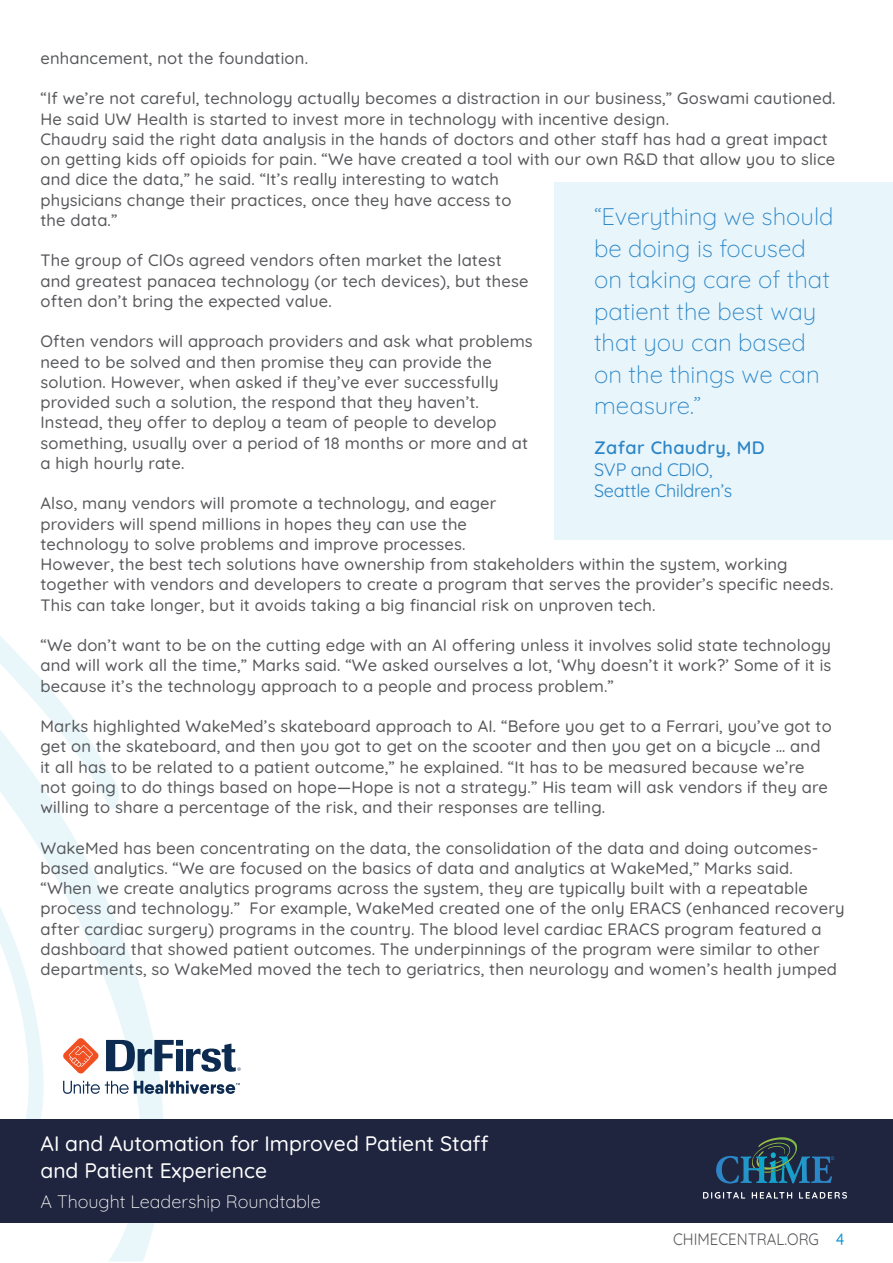
<style>
.page{position:relative;width:893px;height:1263px;background:#fff}
.page>*{position:absolute;margin:0;border:0;box-sizing:border-box;transform-origin:0 0}
.t1{font:300 24px/31.5px "Quicksand";color:#2b86c8}
.t2{font:500 21px/27px "Quicksand";color:#fff}
.t3{font:18px "Quicksand";letter-spacing:-.015em;color:#2b86c8}
.t4{font:300 18px "Quicksand";color:#fff}
.t5{font:600 18px "Quicksand";letter-spacing:.025em;color:#2b86c8}
.t6{font:500 16.5px/20.2px "Quicksand";letter-spacing:.01em;color:#57585b}
.t7{font:16.5px "Quicksand";color:#57585b;scale:.91 1}
.s1{font-weight:500;color:#1398d5}
</style>
<div class="page">
<svg style="left:122px;top:936px;width:67px;height:325px"></svg>
<svg style="left:0;top:636px;width:122px;height:625px"></svg>
<div style="left:0;top:1119px;width:893px;height:104px;background:#1f243f"></div>
<svg style="left:716px;top:1137px;width:118px;height:46px"></svg>
<svg style="left:703px;top:1192px;width:42px;height:7px"></svg>
<svg style="left:752px;top:1192px;width:40px;height:7px"></svg>
<svg style="left:799px;top:1192px;width:48px;height:7px"></svg>
<div style="left:555px;top:182px;width:338px;height:358px;background:#e8f5fa"></div>
<hr style="left:165px;top:1080px;width:3px;height:14px;background:#0d2b51">
<svg style="left:0;top:1081px;width:240px;height:38px"></svg>
<svg style="left:63px;top:1038px;width:36px;height:36px"></svg>
<svg style="left:106px;top:1040px;width:68px;height:31px"></svg>
<div style="left:176px;top:1049px;width:7px;height:22px;background:#0d2b51"></div>
<div style="left:176px;top:1040px;width:7px;height:6px;background:#0d2b51"></div>
<svg style="left:186px;top:1043px;width:55px;height:29px"></svg>
<p class="t6" style="left:40px;top:46px;width:269px">enhancement, not the foundation.</p>
<p class="t6" style="left:40px;top:87px;width:797px">“If we’re not careful, technology actually becomes a distraction in our business,” Goswami cautioned.<br>He said UW Health is started to invest more in technology with incentive design.</p>
<p class="t6" style="left:40px;top:127px;width:796px">Chaudry said the right data analysis in the hands of doctors and other staff has had a great impact on getting kids off opioids for pain. “We have created a tool with our own R&amp;D that allow you to slice and dice the data,” he said. “It’s really interesting to watch<br>physicians change their practices, once they have access to<br>the data.”</p>
<p class="t6" style="left:40px;top:249px;width:490px">The group of CIOs agreed vendors often market the latest and greatest panacea technology (or tech devices), but these often don’t bring the expected value.</p>
<p class="t6" style="left:40px;top:330px;width:494px">Often vendors will approach providers and ask what problems need to be solved and then promise they can provide the solution. However, when asked if they’ve ever successfully provided such a solution, the respond that they haven’t.<br>Instead, they offer to deploy a team of people to develop something, usually over a period of 18 months or more and at a high hourly rate.</p>
<p class="t6" style="left:40px;top:492px;width:794px">Also, many vendors will promote a technology, and eager<br>providers will spend millions in hopes they can use the<br>technology to solve problems and improve processes.<br>However, the best tech solutions have ownership from stakeholders within the system, working together with vendors and developers to create a program that serves the provider’s specific needs.<br>This can take longer, but it avoids taking a big financial risk on unproven tech.</p>
<p class="t6" style="left:40px;top:633px;width:792px;text-align:justify">“We don’t want to be on the cutting edge with an AI offering unless it involves solid state technology and will work all the time,” Marks said. “We asked ourselves a lot, ‘Why doesn’t it work?’ Some of it is because it’s the technology approach to a people and process problem.”</p>
<p class="t6" style="left:40px;top:714px;width:793px">Marks highlighted WakeMed’s skateboard approach to AI. “Before you get to a Ferrari, you’ve got to get on the skateboard, and then you got to get on the scooter and then you get on a bicycle … and it all has to be related to a patient outcome,” he explained. “It has to be measured because we’re not going to do things based on hope—Hope is not a strategy.” His team will ask vendors if they are willing to share a percentage of the risk, and their responses are telling.</p>
<p class="t6" style="left:40px;top:836px;width:806px">WakeMed has been concentrating on the data, the consolidation of the data and doing outcomes&shy;based analytics. “We are focused on the basics of data and analytics at WakeMed,” Marks said. “When we create analytics programs across the system, they are typically built with a repeatable process and technology.” For example, WakeMed created one of the only ERACS (enhanced recovery after cardiac surgery) programs in the country. The blood level cardiac ERACS program featured a dashboard that showed patient outcomes. The underpinnings of the program were similar to other departments, so WakeMed moved the tech to geriatrics, then neurology and women’s health jumped</p>
<p class="t1" style="left:594px;top:199px;width:241px">“Everything we should be doing is focused on taking care of that patient the best way that you can based on the things we can measure.”</p>
<p class="t5" style="left:594px;top:434px;width:172px">Zafar Chaudry, MD</p>
<p class="t3" style="left:594px;top:455px;width:120px">SVP and CDIO,</p>
<p class="t3" style="left:594px;top:477px;width:140px">Seattle Children’s</p>
<p class="t2" style="left:40px;top:1128px;width:450px">AI and Automation for Improved Patient Staff and Patient Experience</p>
<p class="t4" style="left:40px;top:1187px;width:282px">A Thought Leadership Roundtable</p>
<p class="t7" style="left:673px;top:1226px;width:190px">CHIMECENTRAL.ORG <span class="s1">4</span></p>
</div>
